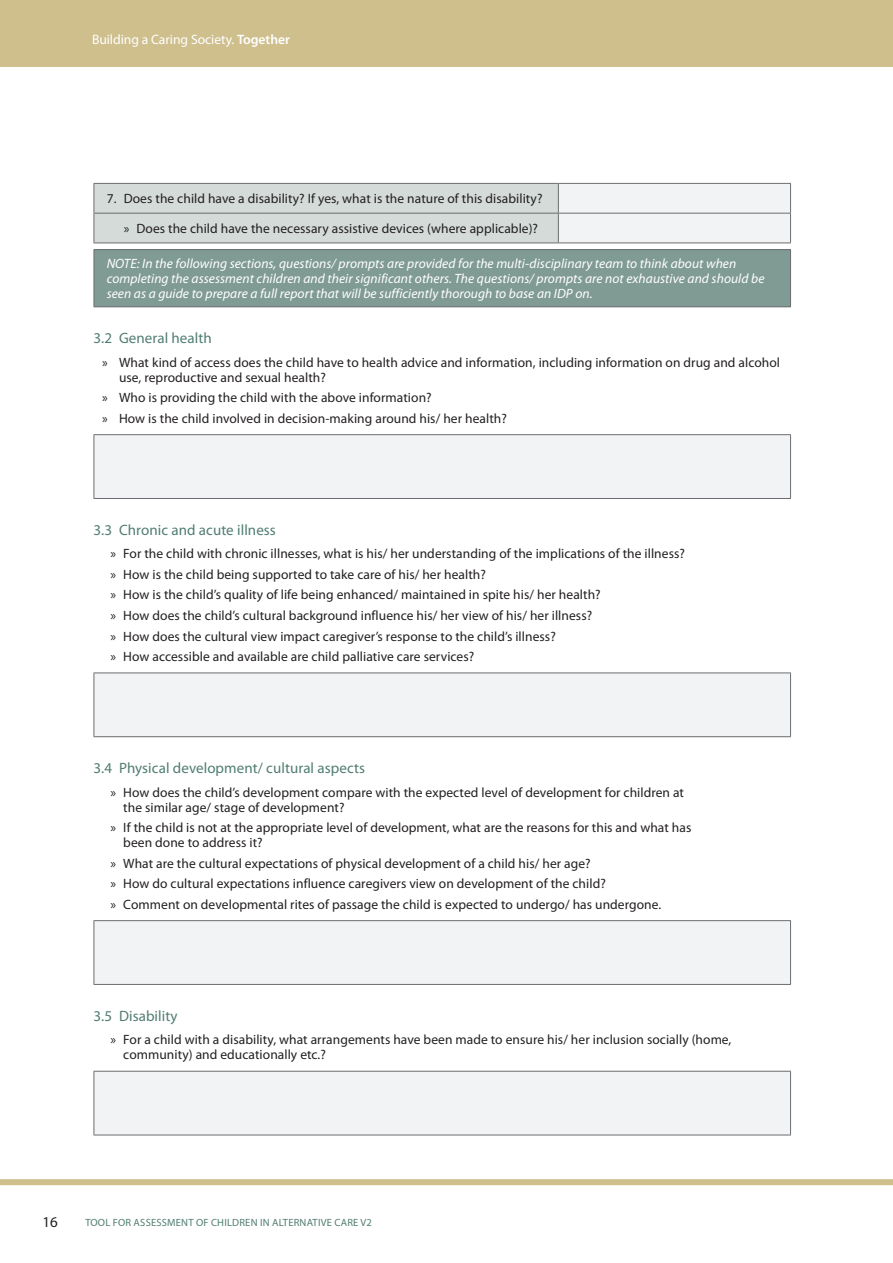
<style>
.page{position:relative;width:893px;height:1263px;background:#fff}
.page>*{position:absolute;margin:0;border:0;box-sizing:border-box;transform-origin:0 0}
.t1{font:15px "Myriad Pro";letter-spacing:.005em;color:#507d72}
.t2{font:15px "Myriad Pro";color:#231f20}
.t3{font:13.65px "Myriad Pro";letter-spacing:-.005em;color:#fff}
.t4{font:13.5px/20.5px "Myriad Pro";letter-spacing:.005em;color:#231f20}
.t5{font:italic 13.5px/15px "Myriad Pro";letter-spacing:.005em;color:#fff}
.t6{font:10.5px "Myriad Pro";letter-spacing:.02em;color:#507d72}
.s1{font-weight:600}
</style>
<div class="page">
<div style="left:0;top:1179px;width:893px;height:6px;background:#cebf8d"></div>
<div style="left:0;top:0;width:893px;height:66px;background:#cebf8d"></div>
<svg style="left:94px;top:183px;width:697px;height:60px"></svg>
<hr style="left:94px;top:243px;width:464px;height:1px;background:#6c6d70">
<hr style="left:558px;top:243px;width:233px;height:1px;background:#6c6d70">
<div style="left:94px;top:250px;width:696px;height:57px;background:#809b93"></div>
<hr style="left:94px;top:249px;width:697px;height:1px;background:#6c6d70">
<hr style="left:94px;top:250px;width:1px;height:56px;background:#6c6d70">
<hr style="left:790px;top:250px;width:1px;height:56px;background:#6c6d70">
<hr style="left:94px;top:306px;width:697px;height:1px;background:#6c6d70">
<div style="left:94px;top:435px;width:696px;height:63px;background:#f2f3f4"></div>
<hr style="left:94px;top:434px;width:697px;height:1px;background:#6c6d70">
<hr style="left:94px;top:435px;width:1px;height:63px;background:#6c6d70">
<hr style="left:790px;top:435px;width:1px;height:63px;background:#6c6d70">
<hr style="left:94px;top:498px;width:697px;height:1px;background:#6c6d70">
<div style="left:94px;top:673px;width:696px;height:64px;background:#f2f3f4"></div>
<hr style="left:94px;top:672px;width:697px;height:1px;background:#6c6d70">
<hr style="left:94px;top:673px;width:1px;height:63px;background:#6c6d70">
<hr style="left:790px;top:673px;width:1px;height:63px;background:#6c6d70">
<hr style="left:94px;top:736px;width:697px;height:1px;background:#6c6d70">
<div style="left:94px;top:921px;width:696px;height:63px;background:#f2f3f4"></div>
<hr style="left:94px;top:920px;width:697px;height:1px;background:#6c6d70">
<hr style="left:94px;top:921px;width:1px;height:63px;background:#6c6d70">
<hr style="left:790px;top:921px;width:1px;height:63px;background:#6c6d70">
<hr style="left:94px;top:984px;width:697px;height:1px;background:#6c6d70">
<div style="left:94px;top:1071px;width:696px;height:64px;background:#f2f3f4"></div>
<hr style="left:94px;top:1071px;width:697px;height:1px;background:#6c6d70">
<hr style="left:94px;top:1071px;width:1px;height:64px;background:#6c6d70">
<hr style="left:790px;top:1071px;width:1px;height:64px;background:#6c6d70">
<hr style="left:94px;top:1135px;width:697px;height:1px;background:#6c6d70">
<p class="t3" style="left:92px;top:31px;width:199px">Building a Caring Society. <span class="s1">Together</span></p>
<p class="t4" style="left:107px;top:188px;width:437px">7. Does the child have a disability? If yes, what is the nature of this disability?</p>
<p class="t4" style="left:124px;top:218px;width:416px">» Does the child have the necessary assistive devices (where applicable)?</p>
<p class="t5" style="left:107px;top:256px;width:659px">NOTE: In the following sections, questions/ prompts are provided for the multi-disciplinary team to think about when completing the assessment children and their significant others. The questions/ prompts are not exhaustive and should be seen as a guide to prepare a full report that will be sufficiently thorough to base an IDP on.</p>
<p class="t1" style="left:94px;top:329px;width:120px">3.2 General health</p>
<p class="t4" style="left:119px;top:354px;width:662px;line-height:15px;text-indent:-17px">» What kind of access does the child have to health advice and information, including information on drug and alcohol use, reproductive and sexual health?</p>
<p class="t4" style="left:102px;top:387px;width:406px">» Who is providing the child with the above information?<br>» How is the child involved in decision-making around his/ her health?</p>
<p class="t1" style="left:94px;top:521px;width:184px">3.3 Chronic and acute illness</p>
<p class="t4" style="left:111px;top:543px;width:576px">» For the child with chronic illnesses, what is his/ her understanding of the implications of the illness? » How is the child being supported to take care of his/ her health?<br>» How is the child’s quality of life being enhanced/ maintained in spite his/ her health?<br>» How does the child’s cultural background influence his/ her view of his/ her illness?<br>» How does the cultural view impact caregiver’s response to the child’s illness?<br>» How accessible and available are child palliative care services?</p>
<p class="t1" style="left:94px;top:759px;width:273px">3.4 Physical development/ cultural aspects</p>
<p class="t4" style="left:123px;top:784px;width:562px;line-height:15px;text-indent:-13px">» How does the child’s development compare with the expected level of development for children at the similar age/ stage of development?</p>
<p class="t4" style="left:123px;top:820px;width:569px;line-height:15px;text-indent:-13px">» If the child is not at the appropriate level of development, what are the reasons for this and what has been done to address it?</p>
<p class="t4" style="left:111px;top:853px;width:552px">» What are the cultural expectations of physical development of a child his/ her age?<br>» How do cultural expectations influence caregivers view on development of the child?<br>» Comment on developmental rites of passage the child is expected to undergo/ has undergone.</p>
<p class="t1" style="left:94px;top:1006px;width:86px">3.5 Disability</p>
<p class="t4" style="left:123px;top:1032px;width:610px;line-height:15px;text-indent:-13px">» For a child with a disability, what arrangements have been made to ensure his/ her inclusion socially (home, community) and educationally etc.?</p>
<p class="t2" style="left:43px;top:1212px;width:17px">16</p>
<p class="t6" style="left:85px;top:1216px;width:288px">TOOL FOR ASSESSMENT OF CHILDREN IN ALTERNATIVE CARE V2</p>
</div>
